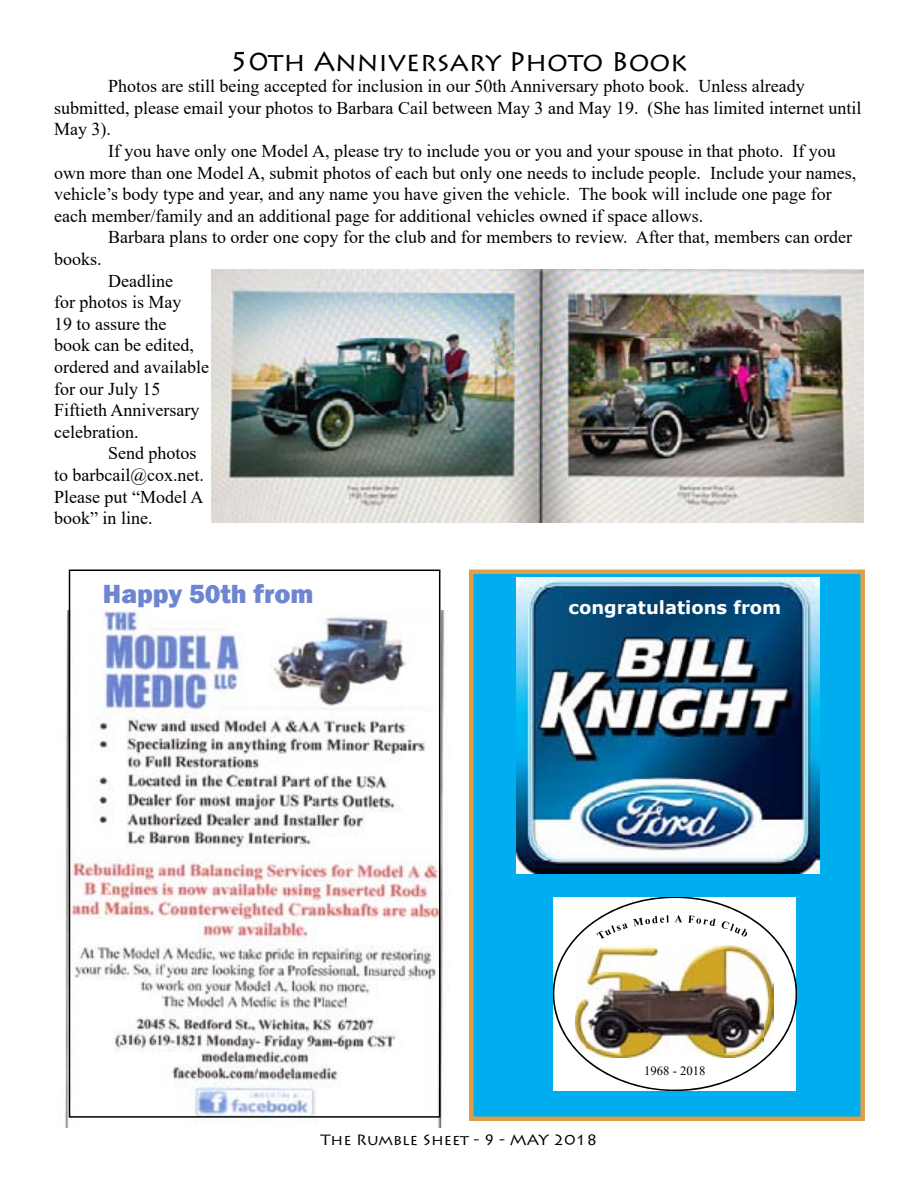
<style>
.page{position:relative;width:918px;height:1188px;background:#fff}
.page>*{position:absolute;margin:0;border:0;box-sizing:border-box;transform-origin:0 0}
.t1{font:27px "Lithos Pro";color:#000}
.t2{font:800 27px "Franklin Gothic";color:#6e85d1}
.t3{font:18px/21.6px "Times New Roman";color:#000}
.t4{font:700 18px "Verdana";color:#fff}
.t5{font:15px "Lithos Pro";color:#000;scale:1.04 1}
.t6{font:12.75px "Times New Roman";color:#000}
</style>
<div class="page">
<img style="left:65px;top:610px;width:380px;height:518px">
<div style="left:69px;top:570px;width:371px;height:548px;border:2px solid #000"></div>
<div style="left:469px;top:570px;width:396px;height:551px;background:#00aeef;border:4px solid #dd9f47"></div>
<svg style="left:554px;top:897px;width:242px;height:193px;background:#efece1"></svg>
<img style="left:587px;top:979px;width:176px;height:69px">
<img style="left:516px;top:577px;width:304px;height:296px">
<img style="left:211px;top:270px;width:653px;height:253px">
<h1 class="t1" style="left:230px;top:46px;width:460px">50th Anniversary Photo Book</h1>
<p class="t3" style="left:54px;top:75px;width:809px;text-indent:54px">Photos are still being accepted for inclusion in our 50th Anniversary photo book. Unless already submitted, please email your photos to Barbara Cail between May 3 and May 19. (She has limited internet until<br>May 3).</p>
<p class="t3" style="left:54px;top:140px;width:804px;text-indent:54px">If you have only one Model A, please try to include you or you and your spouse in that photo. If you own more than one Model A, submit photos of each but only one needs to include people. Include your names, vehicle’s body type and year, and any name you have given the vehicle. The book will include one page for each member/family and an additional page for additional vehicles owned if space allows.</p>
<p class="t3" style="left:108px;top:226px;width:746px">Barbara plans to order one copy for the club and for members to review. After that, members can order</p>
<p class="t3" style="left:54px;top:248px;width:49px">books.</p>
<p class="t3" style="left:54px;top:269px;width:156px;text-indent:54px">Deadline<br>for photos is May<br>19 to assure the<br>book can be edited, ordered and available for our July 15<br>Fiftieth Anniversary celebration.</p>
<p class="t3" style="left:54px;top:442px;width:152px;text-indent:54px">Send photos to barbcail@cox.net.<br>Please put “Model A book” in line.</p>
<h1 class="t2" style="left:103px;top:576px;width:212px">Happy 50th from</h1>
<p class="t4" style="left:569px;top:595px;width:214px">congratulations from</p>
<p class="t5" style="left:320px;top:1131px;width:268px">The Rumble Sheet - 9 - MAY 2018</p>
<p class="t6" style="left:644px;top:1062px;width:63px">1968 - 2018</p>
</div>
